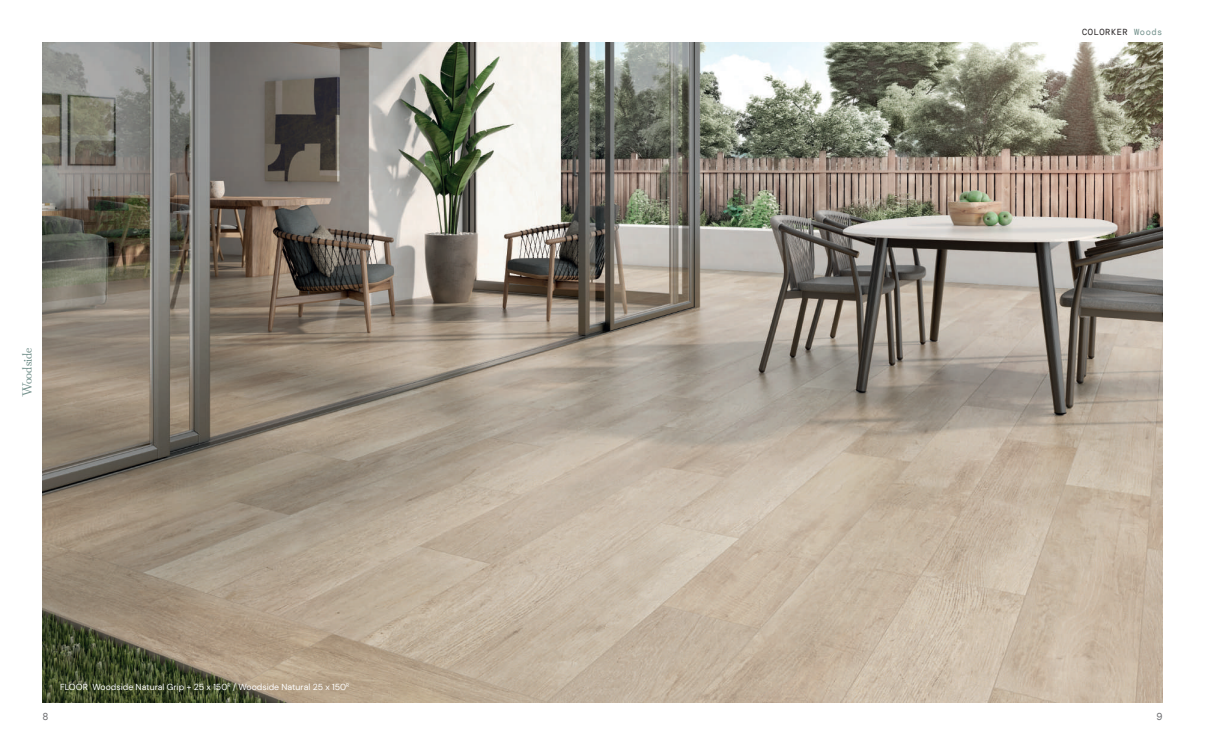
<style>
.page{position:relative;width:1205px;height:745px;background:#fff}
.page>*{position:absolute;margin:0;border:0;box-sizing:border-box;transform-origin:0 0}
.t1{font:13.75px "Hina Mincho";letter-spacing:.005em;color:#72908b}
.t2{font:10px "DM Mono";color:#6c6d70}
.t3{font:8.75px "DM Sans";color:#fff}
.t4{font:8.75px "DM Mono";letter-spacing:.06em;color:#231f20}
.s1{color:#72908b}
.s2{font-style:inherit}
</style>
<div class="page">
<img style="left:43px;top:43px;width:1119px;height:659px">
<p class="t4" style="left:1082px;top:26px;width:82px">COLORKER <span class="s1">Woods</span></p>
<h1 class="t1" style="left:18px;top:397px;width:51px;rotate:-90deg">Woodside</h1>
<p class="t3" style="left:60px;top:681px;width:290px">FLOOR Woodside Natural Grip + <span class="s2">25</span> x <span class="s2">150</span><sup>R</sup> / Woodside Natural <span class="s2">25</span> x <span class="s2">150</span><sup>R</sup></p>
<p class="t2" style="left:43px;top:709px;width:7px">8</p>
<p class="t2" style="left:1156px;top:709px;width:7px">9</p>
</div>
